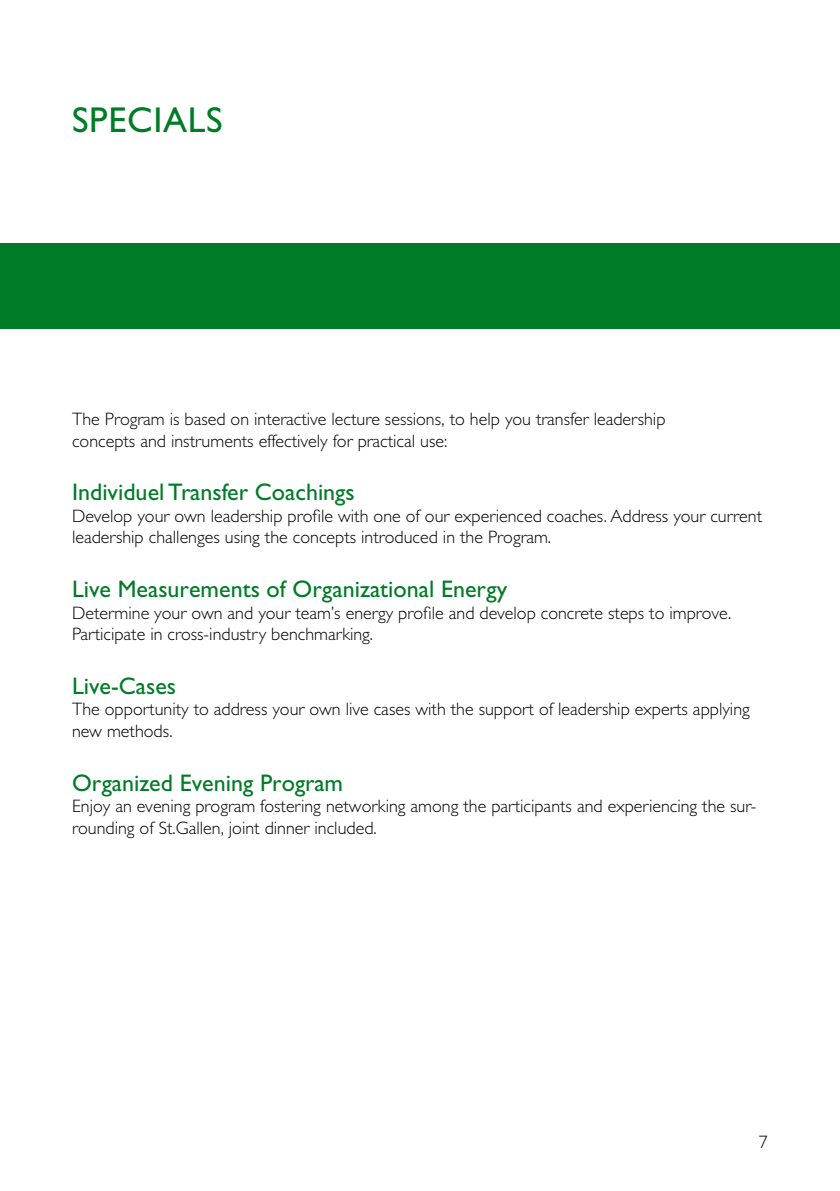
<style>
.page{position:relative;width:840px;height:1191px;background:#fff}
.page>*{position:absolute;margin:0;border:0;box-sizing:border-box;transform-origin:0 0}
.t1{font:36px "Gill Alt One";letter-spacing:.02em;color:#007b27}
.t2{font:24px "Gill Alt One";color:#007b27}
.t3{font:300 18px/21.6px "Gill Alt One";color:#000}
</style>
<div class="page">
<div style="left:0;top:244px;width:839px;height:85px;background:#007b27"></div>
<h1 class="t1" style="left:72px;top:99px;width:152px">SPECIALS</h1>
<p class="t3" style="left:72px;top:408px;width:594px">The Program is based on interactive lecture sessions, to help you transfer leadership concepts and instruments effectively for practical use:</p>
<h2 class="t2" style="left:72px;top:478px;width:284px">Individuel Transfer Coachings</h2>
<p class="t3" style="left:72px;top:505px;width:691px">Develop your own leadership profile with one of our experienced coaches. Address your current leadership challenges using the concepts introduced in the Program.</p>
<h2 class="t2" style="left:72px;top:575px;width:436px">Live Measurements of Organizational Energy</h2>
<p class="t3" style="left:72px;top:602px;width:660px">Determine your own and your team’s energy profile and develop concrete steps to improve.<br>Participate in cross-industry benchmarking.</p>
<h2 class="t2" style="left:72px;top:672px;width:105px">Live-Cases</h2>
<p class="t3" style="left:72px;top:698px;width:679px">The opportunity to address your own live cases with the support of leadership experts applying new methods.</p>
<h2 class="t2" style="left:72px;top:768px;width:272px">Organized Evening Program</h2>
<p class="t3" style="left:72px;top:795px;width:685px">Enjoy an evening program fostering networking among the participants and experiencing the sur&shy;rounding of St.Gallen, joint dinner included.</p>
<p class="t3" style="left:758px;top:1130px;width:10px">7</p>
</div>
